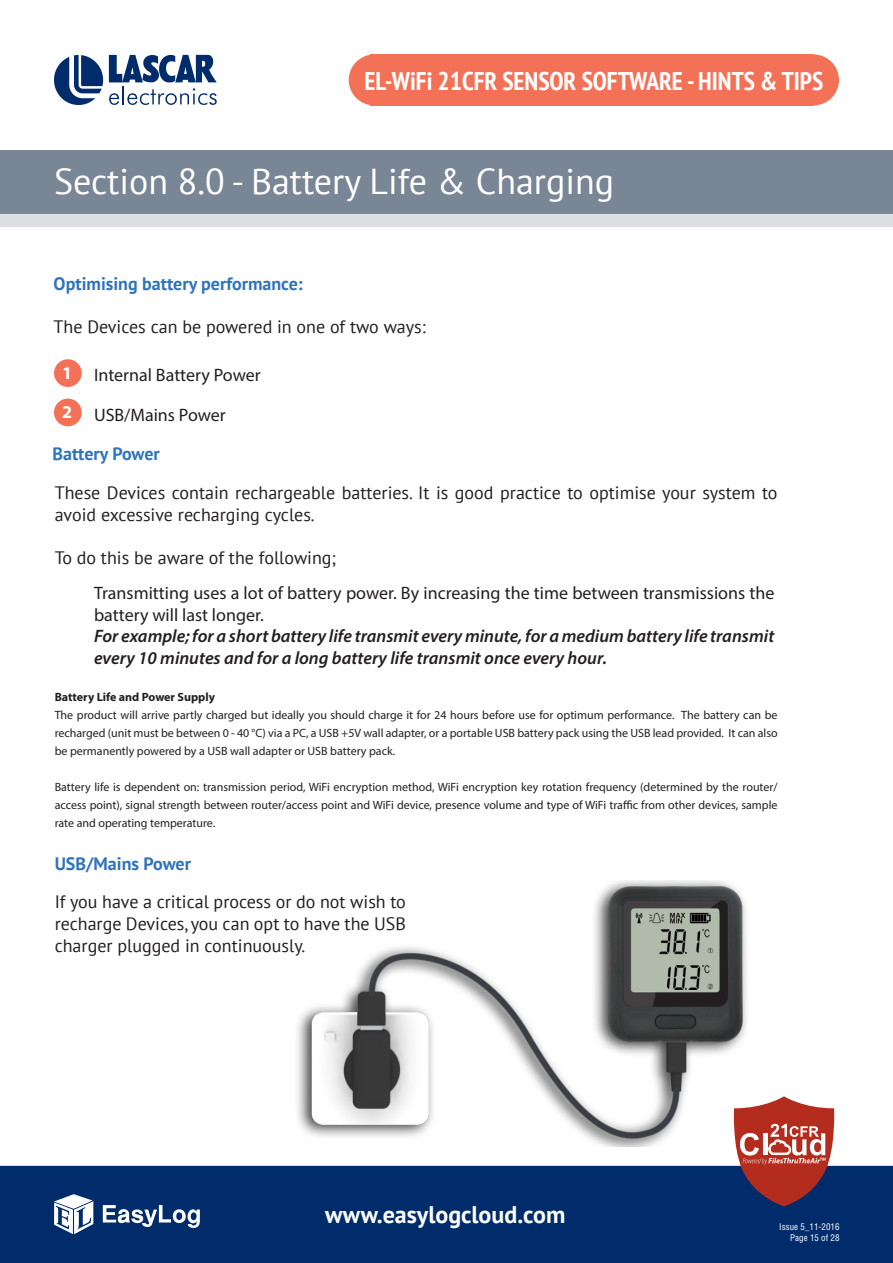
<style>
.page{position:relative;width:893px;height:1263px;background:#fff}
.page>*{position:absolute;margin:0;border:0;box-sizing:border-box;transform-origin:0 0}
.t1{font:36px "PT Sans";color:#fff}
.t2{font:700 condensed 25.5px "PT Sans";color:#fff}
.t3{font:700 24px "PT Sans";color:#fff}
.t4{font:18px/21.6px "PT Sans";color:#231f20}
.t5{font:italic 600 18px/21.6px "Myriad Pro";color:#231f20}
.t6{font:18px/21.6px "Myriad Pro";color:#231f20}
.t7{font:700 18px "PT Sans";color:#2f74bb}
.t8{font:700 18px "Myriad Pro";color:#fff}
.t9{font:12px/18px "Myriad Pro";color:#231f20;text-align:justify}
.t10{font:700 12px "Myriad Pro";color:#231f20}
.t11{font:condensed 9px/10.8px "Helvetica CE";color:#fff;text-align:right}
</style>
<div class="page">
<div style="left:0;top:214px;width:893px;height:12px;background:#dddfe3"></div>
<div style="left:0;top:150px;width:893px;height:64px;background:#788695"></div>
<svg style="left:54px;top:55px;width:49px;height:50px"></svg>
<svg style="left:109px;top:55px;width:108px;height:50px"></svg>
<div style="left:349px;top:54px;width:51px;height:51px;background:#f37257;border-radius:50%"></div>
<div style="left:788px;top:54px;width:51px;height:51px;background:#f37257;border-radius:50%"></div>
<div style="left:380px;top:54px;width:428px;height:51px;background:#f37257"></div>
<div style="left:0;top:1166px;width:893px;height:97px;background:#002c6b"></div>
<svg style="left:103px;top:1205px;width:97px;height:23px"></svg>
<svg style="left:54px;top:1194px;width:39px;height:40px"></svg>
<svg style="left:732px;top:1096px;width:104px;height:110px;background:#9d5458"></svg>
<div style="left:54px;top:359px;width:28px;height:28px;background:#f37257;border-radius:50%"></div>
<div style="left:54px;top:399px;width:28px;height:27px;background:#f37257;border-radius:50%"></div>
<img style="left:297px;top:880px;width:475px;height:267px">
<h2 class="t2" style="left:364px;top:64px;width:460px">EL-WiFi 21CFR SENSOR SOFTWARE - HINTS &amp; TIPS</h2>
<p class="t1" style="left:54px;top:158px;width:562px">Section 8.0 - Battery Life &amp; Charging</p>
<p class="t7" style="left:54px;top:272px;width:251px">Optimising battery performance:</p>
<p class="t4" style="left:54px;top:316px;width:374px">The Devices can be powered in one of two ways:</p>
<p class="t8" style="left:62px;top:361px;width:11px">1</p>
<p class="t8" style="left:62px;top:401px;width:11px">2</p>
<p class="t6" style="left:94px;top:364px;width:168px">Internal Battery Power</p>
<p class="t6" style="left:94px;top:403px;width:133px">USB/Mains Power</p>
<p class="t7" style="left:53px;top:442px;width:109px">Battery Power</p>
<p class="t4" style="left:55px;top:482px;width:724px">These Devices contain rechargeable batteries. It is good practice to optimise your system to avoid excessive recharging cycles.</p>
<p class="t4" style="left:55px;top:546px;width:283px">To do this be aware of the following;</p>
<p class="t6" style="left:94px;top:582px;width:682px">Transmitting uses a lot of battery power. By increasing the time between transmissions the battery will last longer.</p>
<p class="t5" style="left:94px;top:625px;width:682px">For example; for a short battery life transmit every minute, for a medium battery life transmit every 10 minutes and for a long battery life transmit once every hour.</p>
<p class="t10" style="left:55px;top:689px;width:162px">Battery Life and Power Supply</p>
<p class="t9" style="left:55px;top:706px;width:724px">The product will arrive partly charged but ideally you should charge it for 24 hours before use for optimum performance. The battery can be recharged (unit must be between 0 - 40 °C) via a PC, a USB +5V wall adapter, or a portable USB battery pack using the USB lead provided. It can also be permanently powered by a USB wall adapter or USB battery pack.</p>
<p class="t9" style="left:55px;top:778px;width:724px">Battery life is dependent on: transmission period, WiFi encryption method, WiFi encryption key rotation frequency (determined by the router/ access point), signal strength between router/access point and WiFi device, presence volume and type of WiFi traffic from other devices, sample rate and operating temperature.</p>
<p class="t7" style="left:55px;top:852px;width:138px">USB/Mains Power</p>
<p class="t4" style="left:55px;top:891px;width:353px;text-align:justify">If you have a critical process or do not wish to recharge Devices, you can opt to have the USB charger plugged in continuously.</p>
<h3 class="t3" style="left:325px;top:1198px;width:242px">www.easylogcloud.com</h3>
<p class="t11" style="left:779px;top:1221px;width:62px">Issue 5_11-2016<br>Page 15 of 28</p>
</div>
